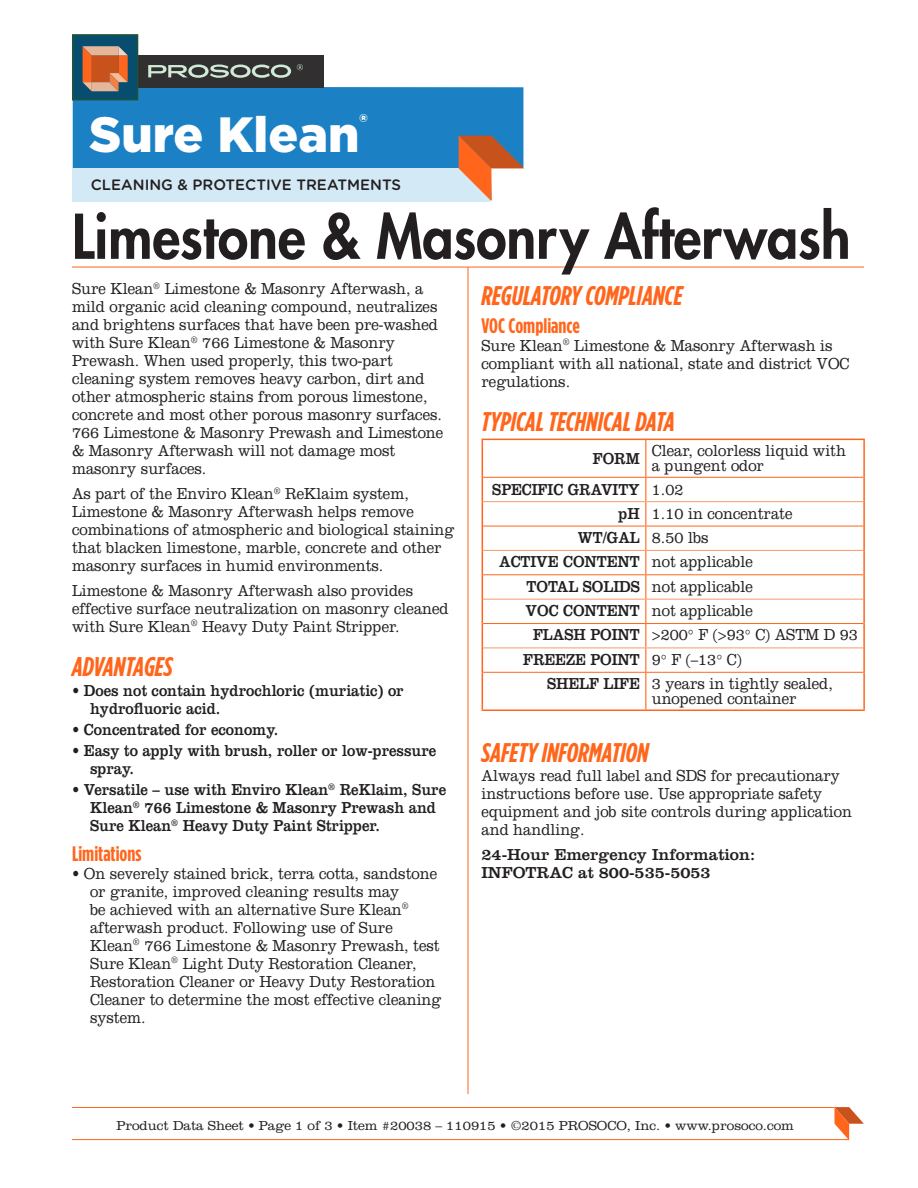
<style>
.page{position:relative;width:918px;height:1188px;background:#fff}
.page>*{position:absolute;margin:0;border:0;box-sizing:border-box;transform-origin:0 0}
._02_Product_Name{font:800 60px "Futura Std";color:#231f20;scale:.92 1}
.t1{font:900 49.5px "Gotham";color:#fff}
._04_Section_Header{font:italic 700 27px "Gotham Condensed";color:#ff661c}
.t2{font:900 22.5px "Gotham";color:#fff}
._05_Sub-Header{font:700 21px "Gotham Condensed";color:#ff661c}
._06_Body_Copy{font:300 16.5px/18px "Clarendon LT Std";color:#231f20;scale:.9 1}
._07_Bullet_Paragraph{font:300 16.5px/18px "Clarendon LT Std";color:#231f20;scale:.9 1}
._07_Bullet_Paragraph-2{font:16.5px/18px "Clarendon LT Std";color:#231f20;scale:.9 1}
._09_Tech_Data_Copy{font:300 16.5px/15px "Clarendon LT Std";color:#231f20;scale:.9 1}
._08_Tech_Data_Header{font:16.5px "Clarendon LT Std";color:#231f20;scale:.9 1}
._06_Body_Copy-2{font:16.5px/18px "Clarendon LT Std";color:#231f20}
.t3{font:500 15px "Gotham Rounded";color:#231f20}
._99_Item_Box{font:300 13.5px "Clarendon LT Std";color:#231f20}
</style>
<div class="page">
<hr style="left:468px;top:267px;width:1px;height:827px;background:#ff661c">
<hr style="left:645px;top:440px;width:1px;height:37px;background:#ff661c">
<svg style="left:645px;top:478px;width:1px;height:194px"></svg>
<hr style="left:645px;top:673px;width:1px;height:36px;background:#ff661c">
<hr style="left:483px;top:477px;width:163px;height:1px;background:#ff661c">
<hr style="left:646px;top:477px;width:217px;height:1px;background:#ff661c">
<hr style="left:483px;top:526px;width:163px;height:1px;background:#ff661c">
<hr style="left:646px;top:526px;width:217px;height:1px;background:#ff661c">
<hr style="left:483px;top:574px;width:163px;height:1px;background:#ff661c">
<hr style="left:646px;top:574px;width:217px;height:1px;background:#ff661c">
<hr style="left:483px;top:623px;width:163px;height:1px;background:#ff661c">
<hr style="left:646px;top:623px;width:217px;height:1px;background:#ff661c">
<hr style="left:483px;top:672px;width:163px;height:1px;background:#ff661c">
<hr style="left:646px;top:672px;width:217px;height:1px;background:#ff661c">
<hr style="left:483px;top:501px;width:163px;height:1px;background:#f89a6a">
<hr style="left:646px;top:501px;width:217px;height:1px;background:#f89a6a">
<hr style="left:483px;top:550px;width:163px;height:1px;background:#f89a6a">
<hr style="left:646px;top:550px;width:217px;height:1px;background:#f89a6a">
<hr style="left:483px;top:599px;width:163px;height:1px;background:#f89a6a">
<hr style="left:646px;top:599px;width:217px;height:1px;background:#f89a6a">
<hr style="left:483px;top:648px;width:163px;height:1px;background:#f89a6a">
<hr style="left:646px;top:648px;width:217px;height:1px;background:#f89a6a">
<hr style="left:482px;top:439px;width:164px;height:1px;background:#ff661c">
<hr style="left:482px;top:440px;width:1px;height:37px;background:#ff661c">
<hr style="left:646px;top:439px;width:219px;height:1px;background:#ff661c">
<hr style="left:863px;top:440px;width:2px;height:37px;background:#ff661c">
<hr style="left:863px;top:477px;width:2px;height:25px;background:#ff661c">
<hr style="left:863px;top:502px;width:2px;height:24px;background:#ff661c">
<hr style="left:863px;top:526px;width:2px;height:24px;background:#ff661c">
<hr style="left:863px;top:550px;width:2px;height:25px;background:#ff661c">
<hr style="left:863px;top:575px;width:2px;height:24px;background:#ff661c">
<hr style="left:863px;top:599px;width:2px;height:25px;background:#ff661c">
<hr style="left:863px;top:624px;width:2px;height:24px;background:#ff661c">
<svg style="left:482px;top:477px;width:1px;height:195px"></svg>
<hr style="left:863px;top:648px;width:2px;height:24px;background:#ff661c">
<hr style="left:482px;top:672px;width:1px;height:37px;background:#ff661c">
<hr style="left:863px;top:672px;width:2px;height:37px;background:#ff661c">
<hr style="left:482px;top:709px;width:164px;height:2px;background:#ff661c">
<hr style="left:646px;top:709px;width:219px;height:2px;background:#ff661c">
<hr style="left:72px;top:267px;width:792px;height:1px;background:#ff661c">
<div style="left:73px;top:87px;width:450px;height:81px;background:#1b81c4"></div>
<div style="left:72px;top:168px;width:418px;height:34px;background:#d4e9f6"></div>
<svg style="left:459px;top:136px;width:65px;height:65px"></svg>
<div style="left:102px;top:55px;width:221px;height:32px;background:#312f30"></div>
<div style="left:72px;top:34px;width:66px;height:66px;background:#074d70;border:1px solid #205532"></div>
<svg style="left:83px;top:46px;width:45px;height:45px"></svg>
<svg style="left:148px;top:65px;width:143px;height:13px"></svg>
<svg style="left:297px;top:64px;width:6px;height:6px"></svg>
<hr style="left:72px;top:1139px;width:777px;height:1px;background:#ff661c">
<hr style="left:72px;top:1107px;width:762px;height:1px;background:#ff661c">
<svg style="left:834px;top:1107px;width:30px;height:33px"></svg>
<p class="t1" style="left:89px;top:101px;width:272px">Sure Klean</p>
<p class="t2" style="left:359px;top:106px;width:10px">®</p>
<p class="t3" style="left:91px;top:174px;width:312px">CLEANING &amp; PROTECTIVE TREATMENTS</p>
<p class="_02_Product_Name" style="left:72px;top:199px;width:848px">Limestone &amp; Masonry Afterwash</p>
<p class="_06_Body_Copy" style="left:72px;top:280px;width:414px">Sure Klean<sup>®</sup> Limestone &amp; Masonry Afterwash, a mild organic acid cleaning compound, neutralizes and brightens surfaces that have been pre-washed with Sure Klean<sup>®</sup> 766 Limestone &amp; Masonry Prewash. When used properly, this two-part cleaning system removes heavy carbon, dirt and other atmospheric stains from porous limestone, concrete and most other porous masonry surfaces.<br>766 Limestone &amp; Masonry Prewash and Limestone &amp; Masonry Afterwash will not damage most masonry surfaces.</p>
<p class="_06_Body_Copy" style="left:72px;top:485px;width:426px">As part of the Enviro Klean<sup>®</sup> ReKlaim system, Limestone &amp; Masonry Afterwash helps remove combinations of atmospheric and biological staining that blacken limestone, marble, concrete and other masonry surfaces in humid environments.</p>
<p class="_06_Body_Copy" style="left:72px;top:581px;width:420px">Limestone &amp; Masonry Afterwash also provides effective surface neutralization on masonry cleaned with Sure Klean<sup>®</sup> Heavy Duty Paint Stripper.</p>
<p class="_04_Section_Header" style="left:72px;top:651px;width:102px">ADVANTAGES</p>
<p class="_07_Bullet_Paragraph-2" style="left:90px;top:681px;width:350px;text-indent:-18px">• Does not contain hydrochloric (muriatic) or hydrofluoric acid.</p>
<p class="_07_Bullet_Paragraph-2" style="left:72px;top:720px;width:231px">• Concentrated for economy.</p>
<p class="_07_Bullet_Paragraph-2" style="left:90px;top:742px;width:386px;text-indent:-18px">• Easy to apply with brush, roller or low-pressure spray.</p>
<p class="_07_Bullet_Paragraph-2" style="left:90px;top:781px;width:397px;text-indent:-18px">• Versatile – use with Enviro Klean<sup>®</sup> ReKlaim, Sure<br>Klean<sup>®</sup> 766 Limestone &amp; Masonry Prewash and<br>Sure Klean<sup>®</sup> Heavy Duty Paint Stripper.</p>
<p class="_05_Sub-Header" style="left:72px;top:841px;width:71px">Limitations</p>
<p class="_07_Bullet_Paragraph" style="left:90px;top:864px;width:392px;text-indent:-18px">• On severely stained brick, terra cotta, sandstone or granite, improved cleaning results may<br>be achieved with an alternative Sure Klean<sup>® </sup>afterwash product. Following use of Sure Klean<sup>®</sup> 766 Limestone &amp; Masonry Prewash, test Sure Klean<sup>®</sup> Light Duty Restoration Cleaner, Restoration Cleaner or Heavy Duty Restoration Cleaner to determine the most effective cleaning system.</p>
<p class="_04_Section_Header" style="left:482px;top:280px;width:203px">REGULATORY COMPLIANCE</p>
<p class="_05_Sub-Header" style="left:482px;top:313px;width:100px">VOC Compliance</p>
<p class="_06_Body_Copy" style="left:482px;top:336px;width:410px">Sure Klean<sup>®</sup> Limestone &amp; Masonry Afterwash is compliant with all national, state and district VOC regulations.</p>
<p class="_04_Section_Header" style="left:482px;top:406px;width:195px">TYPICAL TECHNICAL DATA</p>
<p class="_08_Tech_Data_Header" style="left:593px;top:449px;width:54px">FORM</p>
<p class="_09_Tech_Data_Copy" style="left:652px;top:443px;width:217px">Clear, colorless liquid with a pungent odor</p>
<p class="_08_Tech_Data_Header" style="left:492px;top:480px;width:165px">SPECIFIC GRAVITY</p>
<p class="_09_Tech_Data_Copy" style="left:652px;top:482px;width:37px">1.02</p>
<p class="_08_Tech_Data_Header" style="left:618px;top:504px;width:25px">pH</p>
<p class="_09_Tech_Data_Copy" style="left:652px;top:506px;width:158px">1.10 in concentrate</p>
<p class="_08_Tech_Data_Header" style="left:578px;top:528px;width:70px">WT/GAL</p>
<p class="_09_Tech_Data_Copy" style="left:652px;top:530px;width:65px">8.50 lbs</p>
<p class="_08_Tech_Data_Header" style="left:499px;top:552px;width:158px">ACTIVE CONTENT</p>
<p class="_09_Tech_Data_Copy" style="left:652px;top:554px;width:114px">not applicable</p>
<p class="_08_Tech_Data_Header" style="left:527px;top:577px;width:127px">TOTAL SOLIDS</p>
<p class="_09_Tech_Data_Copy" style="left:652px;top:579px;width:114px">not applicable</p>
<p class="_08_Tech_Data_Header" style="left:526px;top:601px;width:128px">VOC CONTENT</p>
<p class="_09_Tech_Data_Copy" style="left:652px;top:603px;width:114px">not applicable</p>
<p class="_08_Tech_Data_Header" style="left:533px;top:625px;width:120px">FLASH POINT</p>
<p class="_09_Tech_Data_Copy" style="left:652px;top:628px;width:231px">&gt;200° F (&gt;93° C) ASTM D 93</p>
<p class="_08_Tech_Data_Header" style="left:523px;top:650px;width:131px">FREEZE POINT</p>
<p class="_09_Tech_Data_Copy" style="left:652px;top:652px;width:101px">9° F (–13° C)</p>
<p class="_08_Tech_Data_Header" style="left:547px;top:674px;width:105px">SHELF LIFE</p>
<p class="_09_Tech_Data_Copy" style="left:652px;top:676px;width:203px">3 years in tightly sealed, unopened container</p>
<p class="_04_Section_Header" style="left:482px;top:737px;width:169px">SAFETY INFORMATION</p>
<p class="_06_Body_Copy" style="left:482px;top:767px;width:413px">Always read full label and SDS for precautionary instructions before use. Use appropriate safety equipment and job site controls during application and handling.</p>
<p class="_06_Body_Copy-2" style="left:482px;top:846px;width:275px">24-Hour Emergency Information:<br>INFOTRAC at 800-535-5053</p>
<p class="_99_Item_Box" style="left:116px;top:1117px;width:679px">Product Data Sheet • Page 1 of 3 • Item #20038 – 110915 • ©2015 PROSOCO, Inc. • www.prosoco.com</p>
</div>
